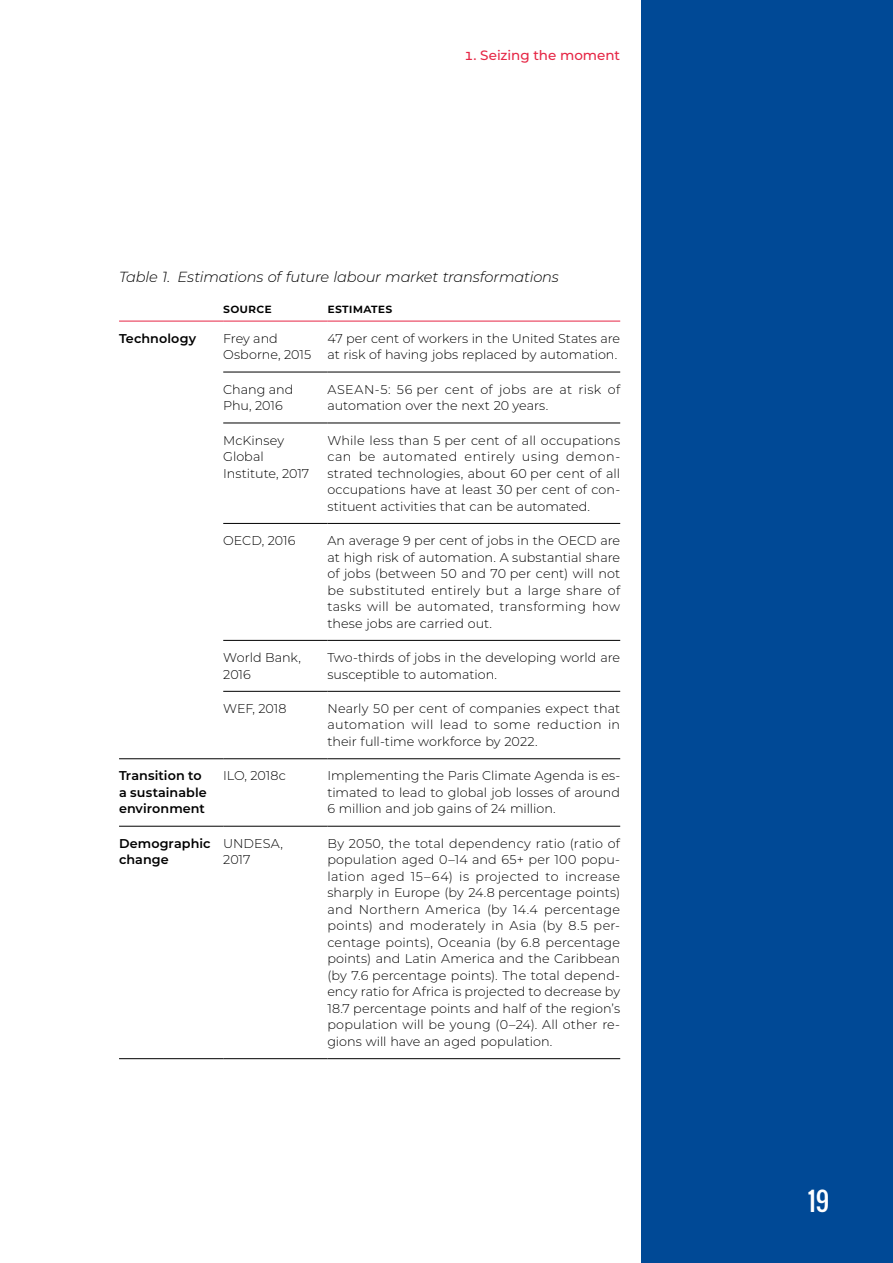
<style>
.page{position:relative;width:893px;height:1263px;background:#fff}
.page>*{position:absolute;margin:0;border:0;box-sizing:border-box;transform-origin:0 0}
.t1{font:25.5px "Oswald";color:#fff}
.t2{font:italic 300 14.7px "Montserrat";letter-spacing:-.015em;color:#000}
.t3{font:500 13.5px "Montserrat";color:#e62645}
.t4{font:300 12.75px/16.5px "Montserrat";letter-spacing:.005em;color:#000}
.t5{font:600 12.75px/16.5px "Montserrat";letter-spacing:.005em;color:#000}
.t6{font:300 12.75px/16.5px "Montserrat";letter-spacing:.025em;color:#000}
</style>
<div class="page">
<div style="left:641px;top:0;width:252px;height:1263px;background:#004996"></div>
<hr style="left:223px;top:372px;width:104px;height:1px;background:#000">
<hr style="left:327px;top:372px;width:293px;height:1px;background:#000">
<hr style="left:223px;top:423px;width:104px;height:1px;background:#000">
<hr style="left:327px;top:423px;width:293px;height:1px;background:#000">
<hr style="left:223px;top:523px;width:104px;height:1px;background:#000">
<hr style="left:327px;top:523px;width:293px;height:1px;background:#000">
<hr style="left:223px;top:640px;width:104px;height:1px;background:#000">
<hr style="left:327px;top:640px;width:293px;height:1px;background:#000">
<hr style="left:223px;top:691px;width:104px;height:1px;background:#000">
<hr style="left:327px;top:691px;width:293px;height:1px;background:#000">
<hr style="left:223px;top:758px;width:104px;height:1px;background:#000">
<hr style="left:327px;top:758px;width:293px;height:1px;background:#000">
<hr style="left:223px;top:321px;width:104px;height:1px;background:#e62645">
<hr style="left:327px;top:321px;width:293px;height:1px;background:#e62645">
<hr style="left:119px;top:321px;width:104px;height:1px;background:#e62645">
<hr style="left:119px;top:758px;width:104px;height:1px;background:#000">
<hr style="left:119px;top:826px;width:104px;height:1px;background:#000">
<hr style="left:223px;top:826px;width:104px;height:1px;background:#000">
<hr style="left:327px;top:826px;width:293px;height:1px;background:#000">
<hr style="left:119px;top:1058px;width:104px;height:1px;background:#000">
<hr style="left:223px;top:1058px;width:104px;height:1px;background:#000">
<hr style="left:327px;top:1058px;width:293px;height:1px;background:#000">
<p class="t3" style="left:464px;top:46px;width:158px">1. Seizing the moment</p>
<p class="t2" style="left:119px;top:267px;width:441px">Table 1. Estimations of future labour market transformations</p>
<p class="t5" style="left:223px;top:299px;width:50px">Source</p>
<p class="t5" style="left:327px;top:299px;width:66px">Estimates</p>
<p class="t5" style="left:119px;top:329px;width:79px">Technology</p>
<p class="t4" style="left:223px;top:330px;width:90px">Frey and<br>Osborne, 2015</p>
<p class="t4" style="left:327px;top:330px;width:294px">47 per cent of workers in the United States are at risk of having jobs replaced by automation.</p>
<p class="t4" style="left:223px;top:380px;width:72px">Chang and<br>Phu, 2016</p>
<p class="t6" style="left:327px;top:380px;width:295px">ASEAN-5: 56 per cent of jobs are at risk of automation over the next 20 years.</p>
<p class="t4" style="left:223px;top:431px;width:88px">McKinsey<br>Global<br>Institute, 2017</p>
<p class="t4" style="left:327px;top:431px;width:294px;text-align:justify">While less than 5 per cent of all occupations can be automated entirely using demon&shy;strated technologies, about 60 per cent of all occupations have at least 30 per cent of con&shy;stituent activities that can be automated.</p>
<p class="t4" style="left:223px;top:532px;width:74px">OECD, 2016</p>
<p class="t4" style="left:327px;top:532px;width:295px;text-align:justify">An average 9 per cent of jobs in the OECD are at high risk of automation. A substantial share of jobs (between 50 and 70 per cent) will not be substituted entirely but a large share of tasks will be automated, transforming how these jobs are carried out.</p>
<p class="t4" style="left:223px;top:649px;width:79px">World Bank,<br>2016</p>
<p class="t4" style="left:327px;top:649px;width:294px">Two-thirds of jobs in the developing world are susceptible to automation.</p>
<p class="t4" style="left:223px;top:700px;width:65px">WEF, 2018</p>
<p class="t4" style="left:327px;top:700px;width:294px;text-align:justify">Nearly 50 per cent of companies expect that automation will lead to some reduction in their full-time workforce by 2022.</p>
<p class="t5" style="left:119px;top:767px;width:89px">Transition to a sustainable environment</p>
<p class="t4" style="left:223px;top:767px;width:64px">ILO, 2018c</p>
<p class="t4" style="left:327px;top:767px;width:294px;text-align:justify">Implementing the Paris Climate Agenda is es&shy;timated to lead to global job losses of around 6 million and job gains of 24 million.</p>
<p class="t5" style="left:119px;top:834px;width:93px">Demographic change</p>
<p class="t4" style="left:223px;top:835px;width:61px">UNDESA,<br>2017</p>
<p class="t4" style="left:327px;top:835px;width:295px;text-align:justify">By 2050, the total dependency ratio (ratio of population aged 0–14 and 65+ per 100 popu&shy;lation aged 15–64) is projected to increase sharply in Europe (by 24.8 percentage points) and Northern America (by 14.4 percentage points) and moderately in Asia (by 8.5 per&shy;centage points), Oceania (by 6.8 percentage points) and Latin America and the Caribbean (by 7.6 percentage points). The total depend&shy;ency ratio for Africa is projected to decrease by 18.7 percentage points and half of the region’s population will be young (0–24). All other re&shy;gions will have an aged population.</p>
<h1 class="t1" style="left:808px;top:1182px;width:23px">19</h1>
</div>
